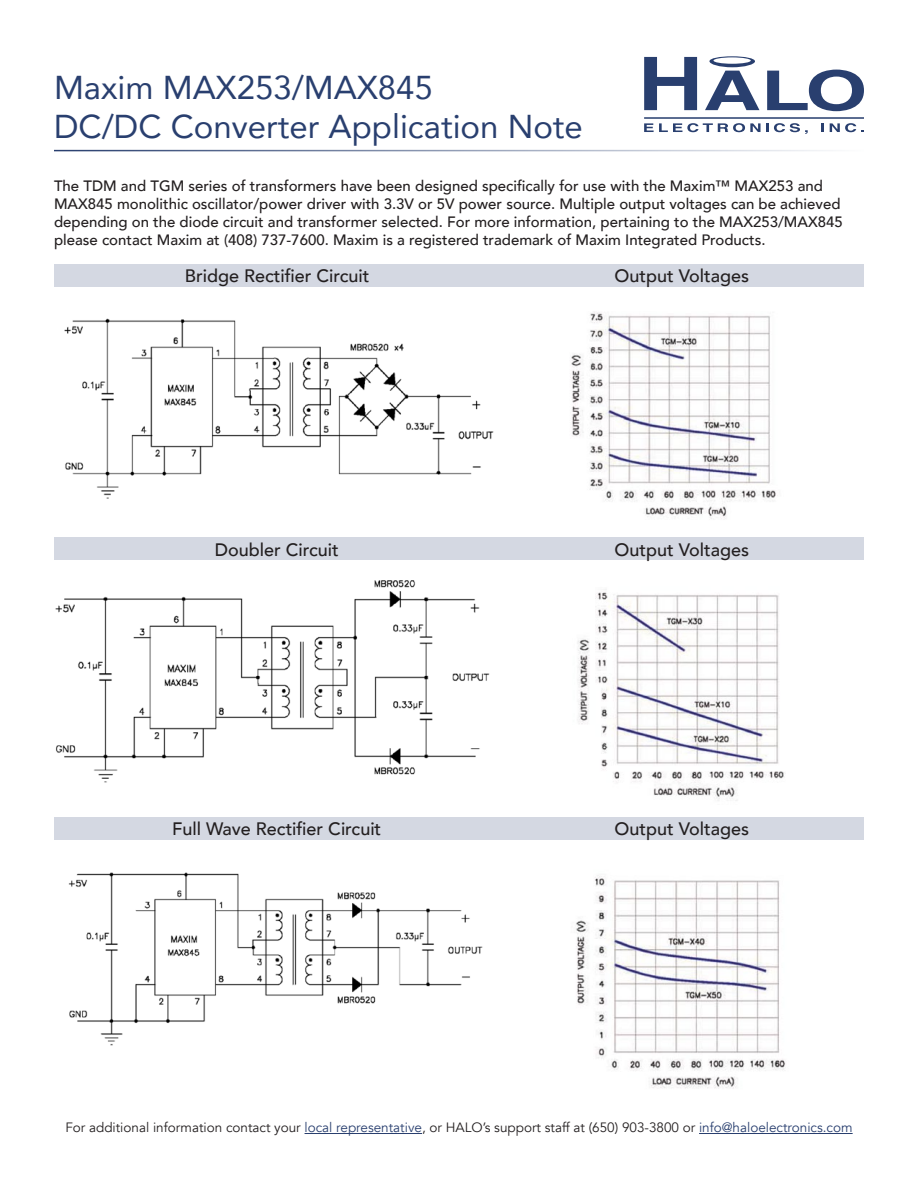
<style>
.page{position:relative;width:918px;height:1188px;background:#fff}
.page>*{position:absolute;margin:0;border:0;box-sizing:border-box;transform-origin:0 0}
.t1{font:33px/39.6px "Avenir";color:#293f6f}
.t2{font:500 18px "Avenir";color:#231f20}
.t3{font:500 15px/18px "Avenir";color:#231f20}
.t4{font:13.5px "Avenir";color:#231f20}
.s1{color:#293f6f}
</style>
<div class="page">
<hr style="left:644px;top:117px;width:220px;height:2px;background:#293f6f">
<svg style="left:767px;top:70px;width:97px;height:41px"></svg>
<svg style="left:644px;top:57px;width:53px;height:53px"></svg>
<svg style="left:644px;top:123px;width:164px;height:11px"></svg>
<svg style="left:821px;top:123px;width:3px;height:9px"></svg>
<svg style="left:830px;top:123px;width:34px;height:9px"></svg>
<svg style="left:705px;top:56px;width:54px;height:54px"></svg>
<hr style="left:305px;top:1133px;width:117px;height:1px;background:#293f6f">
<hr style="left:699px;top:1133px;width:154px;height:1px;background:#293f6f">
<div style="left:54px;top:264px;width:446px;height:23px;background:#d4d8e2"></div>
<div style="left:500px;top:264px;width:364px;height:23px;background:#d4d8e2"></div>
<div style="left:54px;top:538px;width:446px;height:22px;background:#d4d8e2"></div>
<div style="left:500px;top:538px;width:364px;height:22px;background:#d4d8e2"></div>
<div style="left:54px;top:817px;width:446px;height:23px;background:#d4d8e2"></div>
<div style="left:500px;top:817px;width:364px;height:23px;background:#d4d8e2"></div>
<img style="left:64px;top:318px;width:430px;height:181px">
<img style="left:55px;top:580px;width:435px;height:203px">
<img style="left:68px;top:872px;width:415px;height:174px">
<img style="left:571px;top:311px;width:205px;height:208px">
<img style="left:577px;top:589px;width:207px;height:212px">
<img style="left:576px;top:875px;width:210px;height:214px">
<h1 class="t1" style="left:54px;top:67px;width:530px">Maxim MAX253/MAX845<br>DC/DC Converter Application Note</h1>
<p class="t3" style="left:54px;top:176px;width:790px">The TDM and TGM series of transformers have been designed specifically for use with the Maxim™ MAX253 and MAX845 monolithic oscillator/power driver with 3.3V or 5V power source. Multiple output voltages can be achieved depending on the diode circuit and transformer selected. For more information, pertaining to the MAX253/MAX845 please contact Maxim at (408) 737-7600. Maxim is a registered trademark of Maxim Integrated Products.</p>
<p class="t2" style="left:185px;top:261px;width:186px">Bridge Rectifier Circuit</p>
<p class="t2" style="left:614px;top:261px;width:136px">Output Voltages</p>
<p class="t2" style="left:215px;top:534px;width:126px">Doubler Circuit</p>
<p class="t2" style="left:614px;top:534px;width:136px">Output Voltages</p>
<p class="t2" style="left:172px;top:814px;width:211px">Full Wave Rectifier Circuit</p>
<p class="t2" style="left:614px;top:814px;width:136px">Output Voltages</p>
<p class="t4" style="left:65px;top:1120px;width:789px">For additional information contact your <span class="s1">local representative</span>, or HALO’s support staff at (650) 903-3800 or <span class="s1">info@haloelectronics.com</span></p>
</div>
